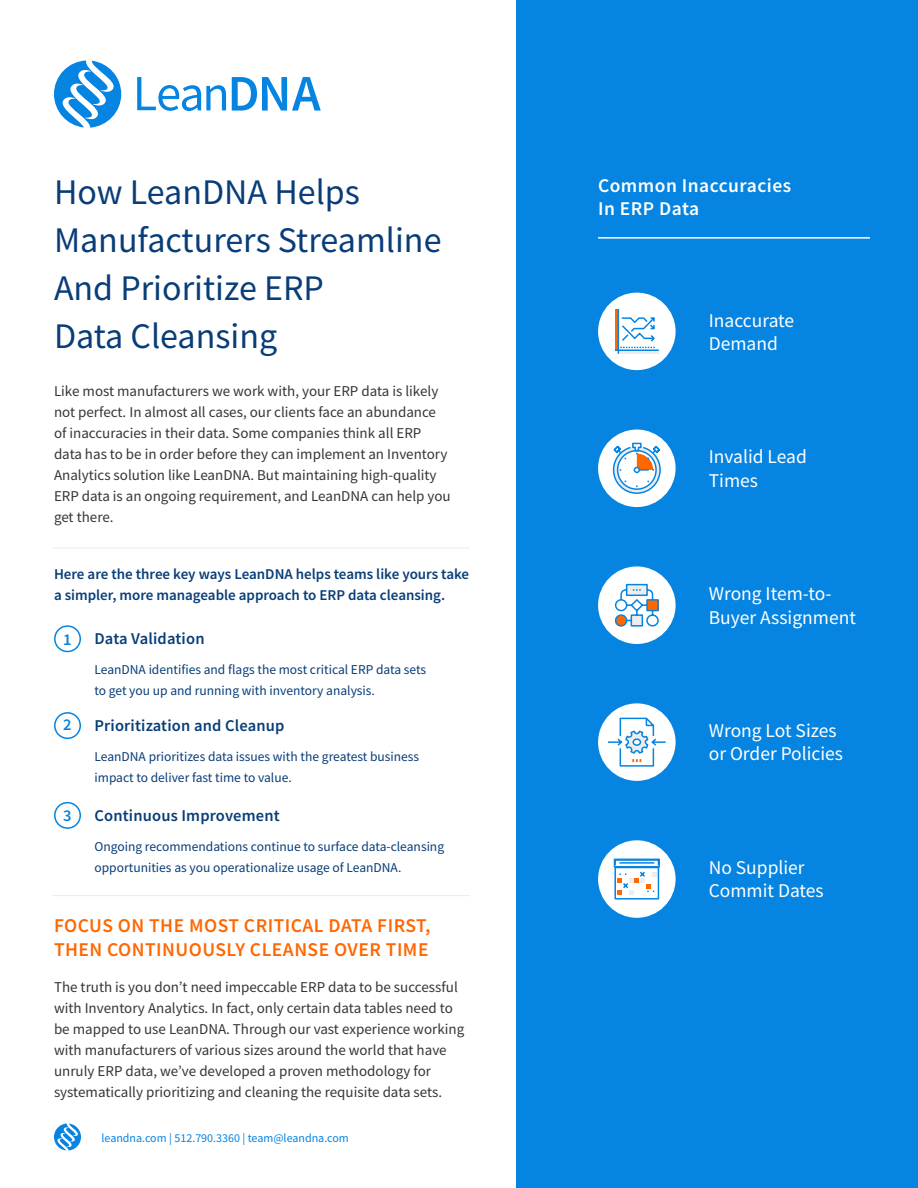
<style>
.page{position:relative;width:918px;height:1188px;background:#fff}
.page>*{position:absolute;margin:0;border:0;box-sizing:border-box;transform-origin:0 0}
.t1{font:36px/48px "Source Sans Pro";color:#083d78}
.t2{font:19.5px/23.4px "Source Sans Pro";color:#fff}
.t3{font:600 19.5px/24px "Source Sans Pro";letter-spacing:.025em;color:#ff6700}
.t4{font:600 19.5px/23.4px "Source Sans Pro";letter-spacing:.025em;color:#fff}
.t5{font:600 16.5px "Source Sans Pro";letter-spacing:.01em;color:#083d78}
.t6{font:600 16.5px "Source Sans Pro";color:#0584e2}
.t7{font:15px/21px "Source Sans Pro";color:#363638}
.t8{font:600 15px/21px "Source Sans Pro";color:#083d78}
.t9{font:13.5px/21px "Source Sans Pro";color:#083d78}
.t10{font:12px "Source Sans Pro";color:#0584e2}
</style>
<div class="page">
<svg style="left:54px;top:1124px;width:27px;height:26px"></svg>
<div style="left:517px;top:0;width:401px;height:1188px;background:#0584e2"></div>
<div style="left:599px;top:430px;width:76px;height:76px;background:#fff;border-radius:50%"></div>
<div style="left:598px;top:430px;width:78px;height:77px;border:2px solid #fff;border-radius:50%"></div>
<svg style="left:137px;top:77px;width:89px;height:34px"></svg>
<svg style="left:232px;top:77px;width:89px;height:34px"></svg>
<svg style="left:54px;top:60px;width:67px;height:68px"></svg>
<hr style="left:598px;top:237px;width:272px;height:2px;background:#fff">
<div style="left:599px;top:293px;width:76px;height:76px;background:#fff;border-radius:50%"></div>
<div style="left:598px;top:293px;width:78px;height:77px;border:2px solid #fff;border-radius:50%"></div>
<div style="left:599px;top:567px;width:76px;height:76px;background:#fff;border-radius:50%"></div>
<div style="left:598px;top:566px;width:78px;height:78px;border:2px solid #fff;border-radius:50%"></div>
<div style="left:599px;top:704px;width:76px;height:76px;background:#fff;border-radius:50%"></div>
<div style="left:598px;top:703px;width:78px;height:78px;border:2px solid #fff;border-radius:50%"></div>
<div style="left:599px;top:841px;width:76px;height:76px;background:#fff;border-radius:50%"></div>
<div style="left:598px;top:840px;width:78px;height:78px;border:2px solid #fff;border-radius:50%"></div>
<svg style="left:614px;top:309px;width:45px;height:45px"></svg>
<div style="left:614px;top:867px;width:45px;height:33px;border:2px solid #0584e2"></div>
<svg style="left:614px;top:859px;width:46px;height:35px"></svg>
<svg style="left:614px;top:583px;width:45px;height:44px"></svg>
<div style="left:54px;top:625px;width:27px;height:27px;border:2px solid #0584e2;border-radius:50%"></div>
<div style="left:54px;top:712px;width:27px;height:27px;border:2px solid #0584e2;border-radius:50%"></div>
<div style="left:54px;top:802px;width:27px;height:27px;border:2px solid #0584e2;border-radius:50%"></div>
<hr style="left:53px;top:895px;width:416px;height:1px;background:#ededed">
<hr style="left:53px;top:548px;width:416px;height:1px;background:#ededed">
<svg style="left:612px;top:442px;width:49px;height:52px"></svg>
<svg style="left:606px;top:717px;width:61px;height:50px"></svg>
<h1 class="t1" style="left:54px;top:168px;width:389px">How LeanDNA Helps<br>Manufacturers Streamline<br>And Prioritize ERP<br>Data Cleansing</h1>
<p class="t7" style="left:54px;top:381px;width:398px">Like most manufacturers we work with, your ERP data is likely not perfect. In almost all cases, our clients face an abundance of inaccuracies in their data. Some companies think all ERP data has to be in order before they can implement an Inventory Analytics solution like LeanDNA. But maintaining high-quality ERP data is an ongoing requirement, and LeanDNA can help you get there.</p>
<p class="t8" style="left:54px;top:563px;width:417px">Here are the three key ways LeanDNA helps teams like yours take a simpler, more manageable approach to ERP data cleansing.</p>
<p class="t5" style="left:94px;top:627px;width:112px">Data Validation</p>
<p class="t9" style="left:94px;top:659px;width:333px">LeanDNA identifies and flags the most critical ERP data sets to get you up and running with inventory analysis.</p>
<p class="t5" style="left:94px;top:714px;width:191px">Prioritization and Cleanup</p>
<p class="t9" style="left:94px;top:746px;width:326px">LeanDNA prioritizes data issues with the greatest business impact to deliver fast time to value.</p>
<p class="t5" style="left:94px;top:804px;width:187px">Continuous Improvement</p>
<p class="t9" style="left:94px;top:835px;width:351px;line-height:21.6px">Ongoing recommendations continue to surface data-cleansing opportunities as you operationalize usage of LeanDNA.</p>
<p class="t6" style="left:63px;top:628px;width:10px">1</p>
<p class="t6" style="left:63px;top:714px;width:10px">2</p>
<p class="t6" style="left:63px;top:805px;width:10px">3</p>
<h2 class="t3" style="left:54px;top:914px;width:378px">FOCUS ON THE MOST CRITICAL DATA FIRST,<br>THEN CONTINUOUSLY CLEANSE OVER TIME</h2>
<p class="t7" style="left:54px;top:977px;width:412px">The truth is you don’t need impeccable ERP data to be successful with Inventory Analytics. In fact, only certain data tables need to be mapped to use LeanDNA. Through our vast experience working with manufacturers of various sizes around the world that have unruly ERP data, we’ve developed a proven methodology for systematically prioritizing and cleaning the requisite data sets.</p>
<p class="t10" style="left:102px;top:1130px;width:249px">leandna.com | 512.790.3360 | team@leandna.com</p>
<h2 class="t4" style="left:598px;top:173px;width:195px">Common Inaccuracies<br>In ERP Data</h2>
<h2 class="t2" style="left:709px;top:308px;width:87px">Inaccurate<br>Demand</h2>
<h2 class="t2" style="left:709px;top:445px;width:100px">Invalid Lead<br>Times</h2>
<h2 class="t2" style="left:709px;top:582px;width:149px">Wrong Item-to-<br>Buyer Assignment</h2>
<h2 class="t2" style="left:709px;top:719px;width:136px">Wrong Lot Sizes or Order Policies</h2>
<h2 class="t2" style="left:709px;top:856px;width:117px">No Supplier<br>Commit Dates</h2>
</div>
